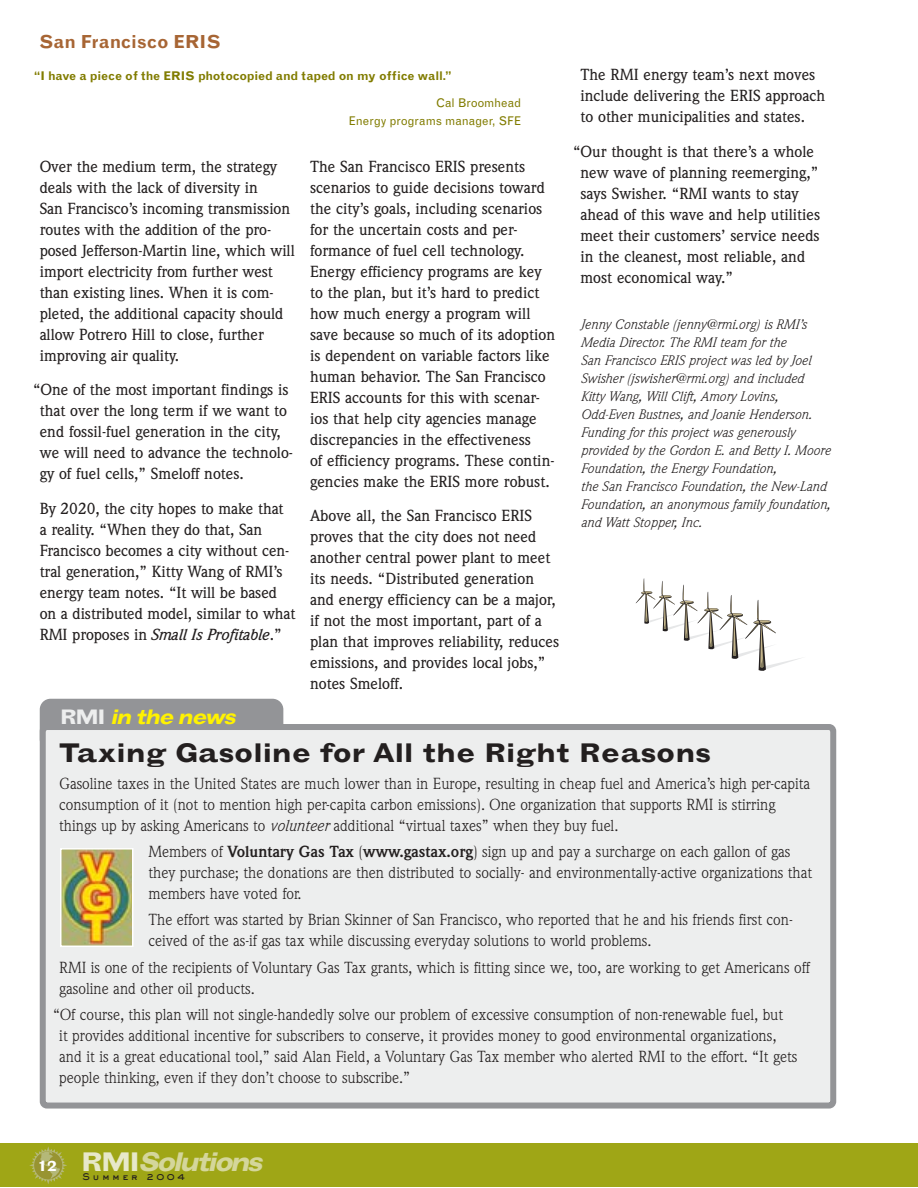
<style>
.page{position:relative;width:918px;height:1188px;background:#fff}
.page>*{position:absolute;margin:0;border:0;box-sizing:border-box;transform-origin:0 0}
.t1{font:700 expanded 27px "Grotesque";color:#231f1f}
.t2{font:italic 700 expanded 27px "Grotesque";color:#d4d69b}
.t3{font:italic 700 expanded 21px "Grotesque";color:#fff200}
.t4{font:700 18px "Grotesque";color:#a76534}
.t5{font:500 15.75px/21px "Weidemann";color:#231f1f}
.t6{font:15.75px/21px "Weidemann";color:#231f1f}
.t7{font:700 expanded 15px "Grotesque";color:#fff}
.t8{font:italic 13.5px/18px "Weidemann";color:#231f1f}
.t9{font:700 12px "Grotesque";letter-spacing:-.015em;color:#817c00}
.t10{font:12px/18px "Grotesque";letter-spacing:-.005em;color:#817c00;text-align:right}
.t11{font:9px "AT Sackers Heavy Gothic";letter-spacing:.265em;color:#231f1f}
.s1{font-style:italic}
.s2{font-style:normal;color:#edeeee}
.s3{font-weight:700}
.s4{font-style:normal;color:#e7e8c9}
</style>
<div class="page">
<div style="left:0;top:1144px;width:917px;height:43px;background:#9fa616"></div>
<svg style="left:29px;top:1146px;width:38px;height:38px"></svg>
<div style="left:40px;top:699px;width:243px;height:51px;background:#939497;border-radius:11px"></div>
<div style="left:40px;top:724px;width:796px;height:385px;background:#edeeee"></div>
<img style="left:63px;top:851px;width:68px;height:93px">
<div style="left:60px;top:848px;width:74px;height:99px;border:2px solid #fff"></div>
<svg style="left:636px;top:579px;width:165px;height:92px"></svg>
<p class="t4" style="left:39px;top:31px;width:183px">San Francisco ERIS</p>
<p class="t9" style="left:34px;top:69px;width:420px">“I have a piece of the ERIS photocopied and taped on my office wall.”</p>
<p class="t10" style="left:349px;top:94px;width:174px">Cal Broomhead<br>Energy programs manager, SFE</p>
<p class="t5" style="left:40px;top:156px;width:257px">Over the medium term, the strategy deals with the lack of diversity in<br>San Francisco’s incoming transmission routes with the addition of the pro&shy;posed Jefferson-Martin line, which will import electricity from further west than existing lines. When it is com&shy;pleted, the additional capacity should allow Potrero Hill to close, further improving air quality.</p>
<p class="t5" style="left:40px;top:380px;width:255px;text-indent:-7px">“One of the most important findings is that over the long term if we want to end fossil-fuel generation in the city, we will need to advance the technolo&shy;gy of fuel cells,” Smeloff notes.</p>
<p class="t5" style="left:40px;top:498px;width:257px">By 2020, the city hopes to make that<br>a reality. “When they do that, San Francisco becomes a city without cen&shy;tral generation,” Kitty Wang of RMI’s energy team notes. “It will be based on a distributed model, similar to what RMI proposes in <span class="s1">Small Is Profitable</span>.”</p>
<h2 class="t3" style="left:60px;top:704px;width:183px"><span class="s2">R M I</span> in the news</h2>
<p class="t5" style="left:310px;top:156px;width:247px">The San Francisco ERIS presents scenarios to guide decisions toward the city’s goals, including scenarios for the uncertain costs and per&shy;formance of fuel cell technology.<br>Energy efficiency programs are key to the plan, but it’s hard to predict how much energy a program will save because so much of its adoption is dependent on variable factors like human behavior. The San Francisco ERIS accounts for this with scenar&shy;ios that help city agencies manage discrepancies in the effectiveness<br>of efficiency programs. These contin&shy;gencies make the ERIS more robust.</p>
<p class="t5" style="left:310px;top:505px;width:251px">Above all, the San Francisco ERIS proves that the city does not need another central power plant to meet its needs. “Distributed generation and energy efficiency can be a major, if not the most important, part of a plan that improves reliability, reduces emissions, and provides local jobs,” notes Smeloff.</p>
<p class="t5" style="left:580px;top:64px;width:246px">The RMI energy team’s next moves include delivering the ERIS approach to other municipalities and states.</p>
<p class="t5" style="left:580px;top:141px;width:241px;text-indent:-7px">“Our thought is that there’s a whole new wave of planning reemerging,” says Swisher. “RMI wants to stay ahead of this wave and help utilities meet their customers’ service needs in the cleanest, most reliable, and most economical way.”</p>
<p class="t8" style="left:580px;top:315px;width:251px">Jenny Constable (jenny@rmi.org) is RMI’s Media Director. The RMI team for the<br>San Francisco ERIS project was led by Joel Swisher (jswisher@rmi.org) and included Kitty Wang, Will Clift, Amory Lovins, Odd-Even Bustnes, and Joanie Henderson.<br>Funding for this project was generously provided by the Gordon E. and Betty I. Moore Foundation, the Energy Foundation,<br>the San Francisco Foundation, the New-Land Foundation, an anonymous family foundation, and Watt Stopper, Inc.</p>
<h1 class="t1" style="left:59px;top:737px;width:653px">Taxing Gasoline for All the Right Reasons</h1>
<p class="t6" style="left:59px;top:772px;width:753px">Gasoline taxes in the United States are much lower than in Europe, resulting in cheap fuel and America’s high per-capita consumption of it (not to mention high per-capita carbon emissions). One organization that supports RMI is stirring things up by asking Americans to <span class="s1">volunteer</span> additional “virtual taxes” when they buy fuel.</p>
<p class="t6" style="left:148px;top:841px;width:665px">Members of <span class="s3">Voluntary Gas Tax</span> (<span class="s3">www.gastax.org</span>) sign up and pay a surcharge on each gallon of gas they purchase; the donations are then distributed to socially- and environmentally-active organizations that members have voted for.</p>
<p class="t6" style="left:148px;top:909px;width:646px">The effort was started by Brian Skinner of San Francisco, who reported that he and his friends first con&shy;ceived of the as-if gas tax while discussing everyday solutions to world problems.</p>
<p class="t6" style="left:59px;top:957px;width:752px">RMI is one of the recipients of Voluntary Gas Tax grants, which is fitting since we, too, are working to get Americans off gasoline and other oil products.</p>
<p class="t6" style="left:59px;top:1004px;width:740px;text-indent:-6px">“Of course, this plan will not single-handedly solve our problem of excessive consumption of non-renewable fuel, but<br>it provides additional incentive for subscribers to conserve, it provides money to good environmental organizations, and it is a great educational tool,” said Alan Field, a Voluntary Gas Tax member who alerted RMI to the effort. “It gets people thinking, even if they don’t choose to subscribe.”</p>
<p class="t7" style="left:38px;top:1156px;width:20px">12</p>
<h1 class="t2" style="left:81px;top:1145px;width:190px"><span class="s4">R M I</span> Solutions</h1>
<p class="t11" style="left:83px;top:1171px;width:104px">Summer 2004</p>
</div>
